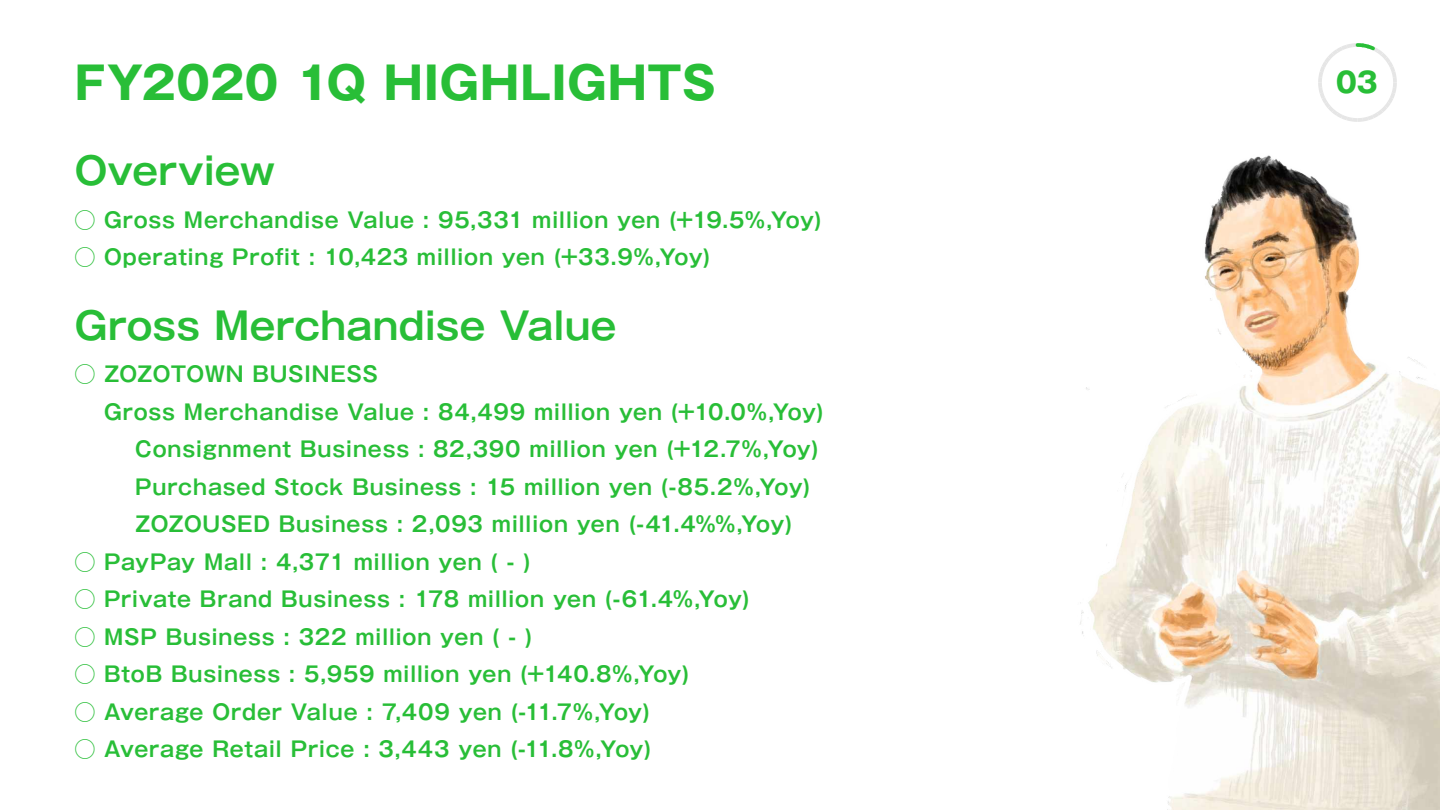
<style>
.page{position:relative;width:1440px;height:810px;background:#fff}
.page>*{position:absolute;margin:0;border:0;box-sizing:border-box;transform-origin:0 0}
.t1{font:700 45px "Gothic MB101 Pro";letter-spacing:.005em;color:#28be37}
.t2{font:700 37.5px "Gothic MB101 Pro De";letter-spacing:.005em;color:#28be37}
.t3{font:700 28.12px "Gothic MB101 Pro";color:#28be37}
.t4{font:700 21px/37.5px "Gothic MB101 Pro De";letter-spacing:.03em;color:#28be37}
</style>
<div class="page">
<img style="left:1080px;top:155px;width:360px;height:655px">
<svg style="left:1318px;top:43px;width:79px;height:79px"></svg>
<h1 class="t1" style="left:75px;top:46px;width:643px">FY2020 1Q HIGHLIGHTS</h1>
<h3 class="t3" style="left:1336px;top:59px;width:44px">03</h3>
<h2 class="t2" style="left:75px;top:140px;width:202px">Overview</h2>
<p class="t4" style="left:75px;top:198px;width:749px">◯ Gross Merchandise Value : 95,331 million yen (+19.5%,Yoy) ◯ Operating Profit : 10,423 million yen (+33.9%,Yoy)</p>
<h2 class="t2" style="left:75px;top:294px;width:543px">Gross Merchandise Value</h2>
<p class="t4" style="left:75px;top:353px;width:305px">◯ ZOZOTOWN BUSINESS</p>
<p class="t4" style="left:75px;top:390px;width:751px">　 Gross Merchandise Value : 84,499 million yen (+10.0%,Yoy)</p>
<p class="t4" style="left:135px;top:428px;width:685px">Consignment Business : 82,390 million yen (+12.7%,Yoy)</p>
<p class="t4" style="left:135px;top:465px;width:677px">Purchased Stock Business : 15 million yen (-85.2%,Yoy)</p>
<p class="t4" style="left:135px;top:503px;width:659px">ZOZOUSED Business : 2,093 million yen (-41.4%%,Yoy)</p>
<p class="t4" style="left:75px;top:540px;width:457px">◯ PayPay Mall : 4,371 million yen ( - )</p>
<p class="t4" style="left:75px;top:578px;width:676px">◯ Private Brand Business : 178 million yen (-61.4%,Yoy)</p>
<p class="t4" style="left:75px;top:615px;width:459px">◯ MSP Business : 322 million yen ( - )</p>
<p class="t4" style="left:75px;top:653px;width:616px">◯ BtoB Business : 5,959 million yen (+140.8%,Yoy)</p>
<p class="t4" style="left:75px;top:690px;width:577px">◯ Average Order Value : 7,409 yen (-11.7%,Yoy)</p>
<p class="t4" style="left:75px;top:728px;width:578px">◯ Average Retail Price : 3,443 yen (-11.8%,Yoy)</p>
</div>
